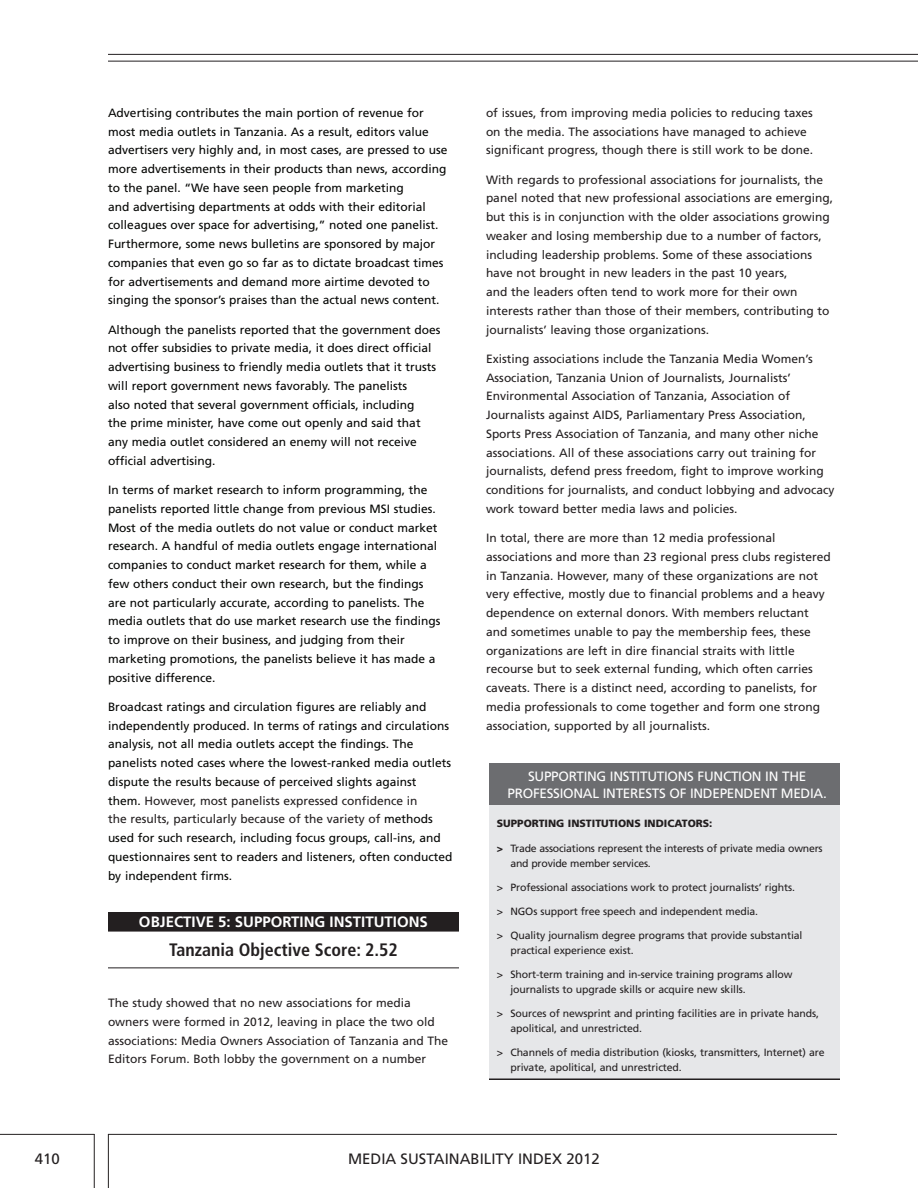
<style>
.page{position:relative;width:918px;height:1188px;background:#fff}
.page>*{position:absolute;margin:0;border:0;box-sizing:border-box;transform-origin:0 0}
.t1{font:700 condensed 18px "Frutiger LT Std";color:#231f20}
.t2{font:700 15px "Frutiger LT Std";color:#fff}
.t3{font:15px "Frutiger LT Std";color:#231f20}
.t4{font:13.5px "Frutiger LT Std";letter-spacing:-.02em;color:#fff}
.t5{font:12px/18.8px "Frutiger LT Std";color:#040503}
.t6{font:12px/18.8px "Frutiger LT Std";color:#231f20}
.t7{font:10.5px/15px "Frutiger LT Std";letter-spacing:-.01em;color:#231f20}
.t8{font:900 10.5px "Frutiger LT Std";color:#231f20}
.s1{color:#231f20}
.s2{font-weight:900}
</style>
<div class="page">
<hr style="left:108px;top:1134px;width:729px;height:1px;background:#231f20">
<hr style="left:0;top:1134px;width:94px;height:1px;background:#231f20">
<hr style="left:94px;top:1134px;width:1px;height:54px;background:#231f20">
<hr style="left:108px;top:1134px;width:1px;height:54px;background:#231f20">
<hr style="left:108px;top:61px;width:810px;height:1px;background:#231f20">
<hr style="left:108px;top:54px;width:810px;height:1px;background:#231f20">
<div style="left:108px;top:912px;width:351px;height:15px;background:#231f20"></div>
<div style="left:108px;top:926px;width:351px;height:6px;background:#231f20"></div>
<hr style="left:108px;top:968px;width:351px;height:1px;background:#231f20">
<div style="left:489px;top:798px;width:351px;height:282px;background:#e6e7e9"></div>
<div style="left:489px;top:764px;width:351px;height:41px;background:#6c6d70"></div>
<hr style="left:489px;top:1078px;width:351px;height:2px;background:#231f20">
<p class="t5" style="left:108px;top:104px;width:341px">Advertising contributes the main portion of revenue for most media outlets in Tanzania. As a result, editors value advertisers very highly and, in most cases, are pressed to use more advertisements in their products than news, according to the panel. “We have seen people from marketing<br>and advertising departments at odds with their editorial colleagues over space for advertising,” noted one panelist.<br>Furthermore, some news bulletins are sponsored by major companies that even go so far as to dictate broadcast times for advertisements and demand more airtime devoted to singing the sponsor’s praises than the actual news content.</p>
<p class="t5" style="left:108px;top:320px;width:334px">Although the panelists reported that the government does not offer subsidies to private media, it does direct official advertising business to friendly media outlets that it trusts will report government news favorably. The panelists<br>also noted that several government officials, including<br>the prime minister, have come out openly and said that any media outlet considered an enemy will not receive official advertising.</p>
<p class="t5" style="left:108px;top:481px;width:334px">I n terms of market research to inform programming, the panelists reported little change from previous MSI studies.<br>Most of the media outlets do not value or conduct market research. A handful of media outlets engage international companies to conduct market research for them, while a few others conduct their own research, but the findings are not particularly accurate, according to panelists. The media outlets that do use market research use the findings to improve on their business, and judging from their marketing promotions, the panelists believe it has made a positive difference.</p>
<p class="t5" style="left:108px;top:697px;width:346px">Broadcast ratings and circulation figures are reliably and independently produced. I n terms of ratings and circulations analysis, not all media outlets accept the findings. The panelists noted cases where the lowest-ranked media outlets dispute the results because of perceived slights against<br>them. <span class="s1">However, most panelists expressed confidence in<br>the results, particularly because of the variety of</span> methods used for such research, including focus groups, call-ins, and questionnaires sent to readers and listeners, often conducted by independent firms.</p>
<p class="t2" style="left:139px;top:913px;width:126px">OBJECTIVE 5: SUPPOR</p>
<p class="t2" style="left:291px;top:913px;width:18px">TING</p>
<p class="t2" style="left:330px;top:913px;width:73px">INSTITUTIONS</p>
<h1 class="t1" style="left:169px;top:939px;width:230px">Tanzania Objective Score: 2.52</h1>
<p class="t6" style="left:108px;top:994px;width:342px">The study showed that no new associations for media owners were formed in 2012, leaving in place the two old associations: Media Owners Association of Tanzania and The Editors Forum. Both lobby the government on a number</p>
<p class="t6" style="left:486px;top:103px;width:329px">of issues, from improving media policies to reducing taxes on the media. The associations have managed to achieve significant progress, though there is still work to be done.</p>
<p class="t6" style="left:486px;top:170px;width:349px">With regards to professional associations for journalists, the panel noted that new professional associations are emerging, but this is in conjunction with the older associations growing weaker and losing membership due to a number of factors, including leadership problems. Some of these associations have not brought in new leaders in the past 10 years,<br>and the leaders often tend to work more for their own interests rather than those of their members, contributing to journalists’ leaving those organizations.</p>
<p class="t6" style="left:486px;top:349px;width:350px">Existing associations include the Tanzania Media Women’s Association, Tanzania U nion of Journalists, Journalists’ Environmental Association of Tanzania, Association of Journalists against AI DS, Parliamentary Press Association, Sports Press Association of Tanzania, and many other niche associations. All of these associations carry out training for journalists, defend press freedom, fight to improve working conditions for journalists, and conduct lobbying and advocacy work toward better media laws and policies.</p>
<p class="t6" style="left:486px;top:529px;width:346px">I n total, there are more than 12 media professional associations and more than 23 regional press clubs registered in Tanzania. However, many of these organizations are not very effective, mostly due to financial problems and a heavy dependence on external donors. With members reluctant and sometimes unable to pay the membership fees, these organizations are left in dire financial straits with little recourse but to seek external funding, which often carries caveats. There is a distinct need, according to panelists, for media professionals to come together and form one strong association, supported by all journalists.</p>
<p class="t4" style="left:528px;top:769px;width:25px">Suppo</p>
<p class="t4" style="left:569px;top:769px;width:223px">rting institutions function in the</p>
<p class="t4" style="left:508px;top:785px;width:24px">profess</p>
<p class="t4" style="left:560px;top:785px;width:86px">ional interests</p>
<p class="t4" style="left:669px;top:785px;width:42px">of indepe</p>
<p class="t4" style="left:734px;top:785px;width:57px">ndent med</p>
<p class="t4" style="left:810px;top:785px;width:18px">ia.</p>
<p class="t8" style="left:497px;top:816px;width:217px">SUPPORTING INSTITUTIONS INDICATORS:</p>
<p class="t7" style="left:510px;top:841px;width:314px;text-indent:-14px"><span class="s2">&gt;</span> Trade associations represent the interests of private media owners and provide member services.</p>
<p class="t7" style="left:497px;top:880px;width:300px">&gt; Professional associations work to protect journalists’ rights.</p>
<p class="t7" style="left:497px;top:904px;width:263px">&gt; NGOs support free speech and independent media.</p>
<p class="t7" style="left:510px;top:928px;width:294px;text-indent:-14px">&gt; Quality journalism degree programs that provide substantial practical experience exist.</p>
<p class="t7" style="left:510px;top:967px;width:284px;text-indent:-14px">&gt; Short-term training and in-service training programs allow journalists to upgrade skills or acquire new skills.</p>
<p class="t7" style="left:510px;top:1006px;width:310px;text-indent:-14px">&gt; Sources of newsprint and printing facilities are in private hands, apolitical, and unrestricted.</p>
<p class="t7" style="left:510px;top:1045px;width:316px;text-indent:-14px">&gt; Channels of media distribution (kiosks, transmitters, I nternet) are private, apolitical, and unrestricted.</p>
<p class="t3" style="left:35px;top:1150px;width:27px">410</p>
<p class="t3" style="left:348px;top:1150px;width:253px">MEDIA SUSTAINABILITY INDEX 2012</p>
</div>
